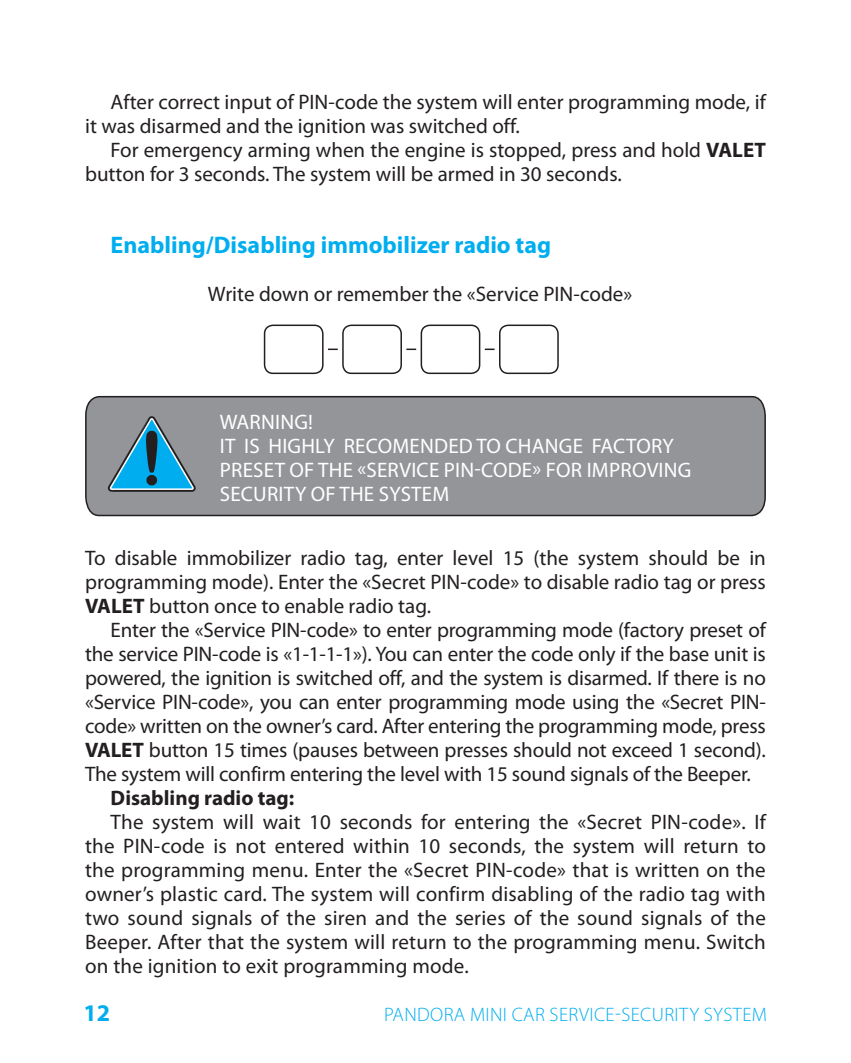
<style>
.page{position:relative;width:851px;height:1063px;background:#fff}
.page>*{position:absolute;margin:0;border:0;box-sizing:border-box;transform-origin:0 0}
.t1{font:700 24px "Myriad Pro";color:#00aeef}
.t2{font:21px/24px "Myriad Pro";color:#231f20;text-align:justify}
.t3{font:21px/24px "Myriad Pro";letter-spacing:.01em;color:#fff}
.t4{font:700 21px "Myriad Pro";color:#231f20}
.t5{font:300 19.5px "Myriad Pro";letter-spacing:.02em;color:#00aeef}
.s1{font-weight:700}
</style>
<div class="page">
<div style="left:264px;top:325px;width:59px;height:49px;border:2px solid #231f20;border-radius:9px"></div>
<div style="left:342px;top:325px;width:60px;height:49px;border:2px solid #231f20;border-radius:9px"></div>
<div style="left:420px;top:325px;width:60px;height:49px;border:2px solid #231f20;border-radius:9px"></div>
<div style="left:499px;top:325px;width:59px;height:49px;border:2px solid #231f20;border-radius:9px"></div>
<div style="left:85px;top:395px;width:681px;height:122px;background:#939598"></div>
<svg style="left:107px;top:416px;width:89px;height:76px;background:#5692ab"></svg>
<p class="t2" style="left:85px;top:92px;width:682px;text-indent:26px">After correct input of PIN-code the system will enter programming mode, if it was disarmed and the ignition was switched off.</p>
<p class="t2" style="left:85px;top:140px;width:682px;text-indent:26px">For emergency arming when the engine is stopped, press and hold <span class="s1">VALET </span>button for 3 seconds. The system will be armed in 30 seconds.</p>
<p class="t1" style="left:111px;top:236px;width:442px">Enabling/Disabling immobilizer radio tag</p>
<p class="t2" style="left:208px;top:284px;width:426px">Write down or remember the «Service PIN-code»</p>
<p class="t3" style="left:220px;top:411px;width:473px">WARNING!<br>IT IS HIGHLY RECOMENDED TO CHANGE FACTORY<br>PRESET OF THE «SERVICE PIN-CODE» FOR IMPROVING<br>SECURITY OF THE SYSTEM</p>
<p class="t2" style="left:85px;top:548px;width:682px">To disable immobilizer radio tag, enter level 15 (the system should be in programming mode). Enter the «Secret PIN-code» to disable radio tag or press <span class="s1">VALET</span> button once to enable radio tag.</p>
<p class="t2" style="left:85px;top:620px;width:682px;text-indent:26px">Enter the «Service PIN-code» to enter programming mode (factory preset of the service PIN-code is «1-1-1-1»). You can enter the code only if the base unit is powered, the ignition is switched off, and the system is disarmed. If there is no «Service PIN-code», you can enter programming mode using the «Secret PIN&shy;code» written on the owner’s card. After entering the programming mode, press <span class="s1">VALET</span> button 15 times (pauses between presses should not exceed 1 second).<br>The system will confirm entering the level with 15 sound signals of the Beeper.</p>
<p class="t4" style="left:111px;top:790px;width:185px">Disabling radio tag:</p>
<p class="t2" style="left:85px;top:812px;width:682px;text-indent:26px">The system will wait 10 seconds for entering the «Secret PIN-code». If the PIN-code is not entered within 10 seconds, the system will return to the programming menu. Enter the «Secret PIN-code» that is written on the owner’s plastic card. The system will confirm disabling of the radio tag with two sound signals of the siren and the series of the sound signals of the Beeper. After that the system will return to the programming menu. Switch on the ignition to exit programming mode.</p>
<p class="t1" style="left:84px;top:1004px;width:28px">12</p>
<p class="t5" style="left:384px;top:1007px;width:384px">PANDORA MINI CAR SERVICE-SECURITY SYSTEM</p>
</div>
